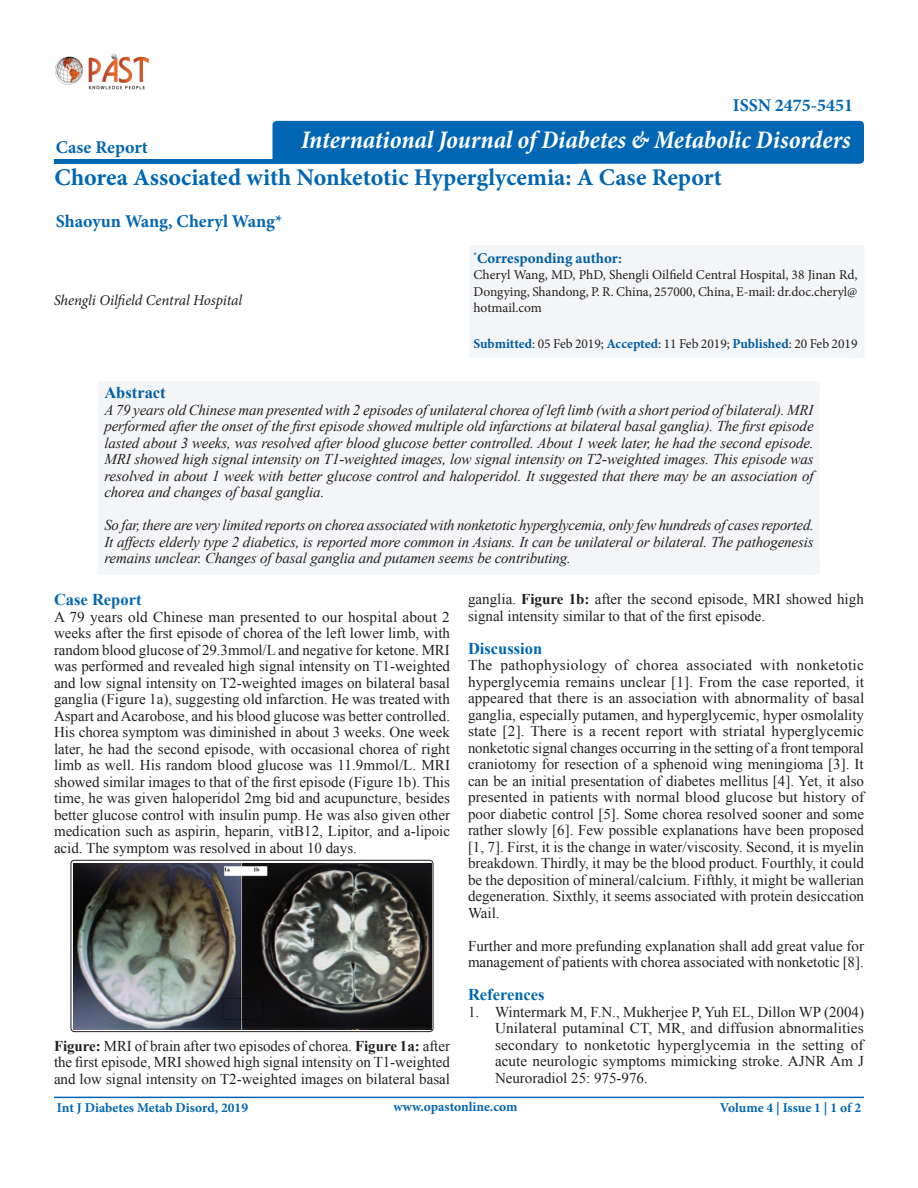
<style>
.page{position:relative;width:918px;height:1188px;background:#fff}
.page>*{position:absolute;margin:0;border:0;box-sizing:border-box;transform-origin:0 0}
.t1{font:italic 700 condensed 25.5px "Minion Pro";letter-spacing:-.005em;color:#fff}
.t2{font:700 24px "Minion Pro";color:#0166b3}
.t3{font:700 18px "Minion Pro";color:#0166b3}
.t4{font:700 16.5px "Times New Roman";color:#0166b3}
.t5{font:700 16.5px "Times New Roman";color:#005ea4}
.t6{font:15px/16.5px "Times New Roman";color:#231f20;text-align:justify}
.t7{font:italic 15px/16.5px "Times New Roman";letter-spacing:-.01em;color:#231f20;text-align:justify}
.t8{font:italic 15px "Minion Pro";letter-spacing:-.01em;color:#231f20}
.t9{font:700 15px "Minion Pro";color:#005ea4}
.t10{font:13.5px/16.5px "Minion Pro";letter-spacing:-.005em;color:#231f20;text-align:justify}
.t11{font:700 13.5px "Minion Pro";color:#0166b3}
.s1{font-weight:700;color:#005ea4}
.s2{font-weight:700}
</style>
<div class="page">
<svg style="left:54px;top:159px;width:220px;height:5px"></svg>
<hr style="left:54px;top:1097px;width:810px;height:1px;background:#0166b3">
<div style="left:468px;top:240px;width:398px;height:120px;background:#f3f5f7"></div>
<div style="left:272px;top:121px;width:592px;height:43px;background:#0166b3;border-radius:4px"></div>
<img style="left:55px;top:54px;width:95px;height:36px">
<div style="left:95px;top:375px;width:726px;height:202px;background:#f3f5f7"></div>
<img style="left:74px;top:863px;width:357px;height:167px">
<div style="left:71px;top:860px;width:362px;height:172px;border:1px solid #231f20;border-radius:3px"></div>
<p class="t3" style="left:56px;top:135px;width:94px">Case Report</p>
<p class="t3" style="left:733px;top:93px;width:122px">ISSN 2475-5451</p>
<p class="t1" style="left:301px;top:122px;width:551px">International Journal of Diabetes &amp; Metabolic Disorders</p>
<p class="t2" style="left:55px;top:161px;width:669px">Chorea Associated with Nonketotic Hyperglycemia: A Case Report</p>
<p class="t3" style="left:56px;top:208px;width:228px">Shaoyun Wang, Cheryl Wang*</p>
<p class="t8" style="left:54px;top:290px;width:190px">Shengli Oilfield Central Hospital</p>
<p class="t9" style="left:473px;top:247px;width:150px"><sup>*</sup>Corresponding author:</p>
<p class="t10" style="left:473px;top:267px;width:386px">Cheryl Wang, MD, PhD, Shengli Oilfield Central Hospital, 38 Jinan Rd, Dongying, Shandong, P. R. China, 257000, China, E-mail: dr.doc.cheryl@ hotmail.com</p>
<p class="t10" style="left:473px;top:336px;width:386px"><span class="s1">Submitted</span>: 05 Feb 2019; <span class="s1">Accepted</span>: 11 Feb 2019; <span class="s1">Published</span>: 20 Feb 2019</p>
<p class="t5" style="left:104px;top:382px;width:63px">Abstract</p>
<p class="t7" style="left:104px;top:401px;width:711px">A 79 years old Chinese man presented with 2 episodes of unilateral chorea of left limb (with a short period of bilateral). MRI performed after the onset of the first episode showed multiple old infarctions at bilateral basal ganglia). The first episode lasted about 3 weeks, was resolved after blood glucose better controlled. About 1 week later, he had the second episode.<br>MRI showed high signal intensity on T1-weighted images, low signal intensity on T2-weighted images. This episode was resolved in about 1 week with better glucose control and haloperidol. It suggested that there may be an association of chorea and changes of basal ganglia.</p>
<p class="t7" style="left:104px;top:517px;width:711px">So far, there are very limited reports on chorea associated with nonketotic hyperglycemia, only few hundreds of cases reported.<br>It affects elderly type 2 diabetics, is reported more common in Asians. It can be unilateral or bilateral. The pathogenesis remains unclear. Changes of basal ganglia and putamen seems be contributing.</p>
<p class="t6" style="left:468px;top:591px;width:397px">ganglia. <span class="s2">Figure 1b:</span> after the second episode, MRI showed high signal intensity similar to that of the first episode.</p>
<p class="t4" style="left:468px;top:637px;width:76px">Discussion</p>
<p class="t6" style="left:468px;top:657px;width:398px">The pathophysiology of chorea associated with nonketotic hyperglycemia remains unclear [1]. From the case reported, it appeared that there is an association with abnormality of basal ganglia, especially putamen, and hyperglycemic, hyper osmolality state [2]. There is a recent report with striatal hyperglycemic nonketotic signal changes occurring in the setting of a front temporal craniotomy for resection of a sphenoid wing meningioma [3]. It can be an initial presentation of diabetes mellitus [4]. Yet, it also presented in patients with normal blood glucose but history of poor diabetic control [5]. Some chorea resolved sooner and some rather slowly [6]. Few possible explanations have been proposed [1, 7]. First, it is the change in water/viscosity. Second, it is myelin breakdown. Thirdly, it may be the blood product. Fourthly, it could be the deposition of mineral/calcium. Fifthly, it might be wallerian degeneration. Sixthly, it seems associated with protein desiccation Wail.</p>
<p class="t6" style="left:468px;top:937px;width:398px">Further and more prefunding explanation shall add great value for management of patients with chorea associated with nonketotic [8].</p>
<p class="t4" style="left:468px;top:983px;width:78px">References</p>
<p class="t6" style="left:495px;top:1003px;width:371px;text-indent:-27px">1. Wintermark M, F.N., Mukherjee P, Yuh EL, Dillon WP (2004)<br>Unilateral putaminal CT, MR, and diffusion abnormalities secondary to nonketotic hyperglycemia in the setting of acute neurologic symptoms mimicking stroke. AJNR Am J Neuroradiol 25: 975-976.</p>
<p class="t11" style="left:393px;top:1097px;width:126px">www.opastonline.com</p>
<p class="t4" style="left:54px;top:588px;width:89px">Case Report</p>
<p class="t6" style="left:54px;top:608px;width:398px">A 79 years old Chinese man presented to our hospital about 2 weeks after the first episode of chorea of the left lower limb, with random blood glucose of 29.3mmol/L and negative for ketone. MRI was performed and revealed high signal intensity on T1-weighted and low signal intensity on T2-weighted images on bilateral basal ganglia (Figure 1a), suggesting old infarction. He was treated with Aspart and Acarobose, and his blood glucose was better controlled.<br>His chorea symptom was diminished in about 3 weeks. One week later, he had the second episode, with occasional chorea of right limb as well. His random blood glucose was 11.9mmol/L. MRI showed similar images to that of the first episode (Figure 1b). This time, he was given haloperidol 2mg bid and acupuncture, besides better glucose control with insulin pump. He was also given other medication such as aspirin, heparin, vitB12, Lipitor, and a-lipoic acid. The symptom was resolved in about 10 days.</p>
<p class="t6" style="left:54px;top:1037px;width:398px"><span class="s2">Figure:</span> MRI of brain after two episodes of chorea. <span class="s2">Figure 1a:</span> after the first episode, MRI showed high signal intensity on T1-weighted and low signal intensity on T2-weighted images on bilateral basal</p>
<p class="t11" style="left:57px;top:1098px;width:193px">Int J Diabetes Metab Disord, 2019</p>
<p class="t11" style="left:720px;top:1098px;width:143px">Volume 4 | Issue 1 | 1 of 2</p>
</div>
